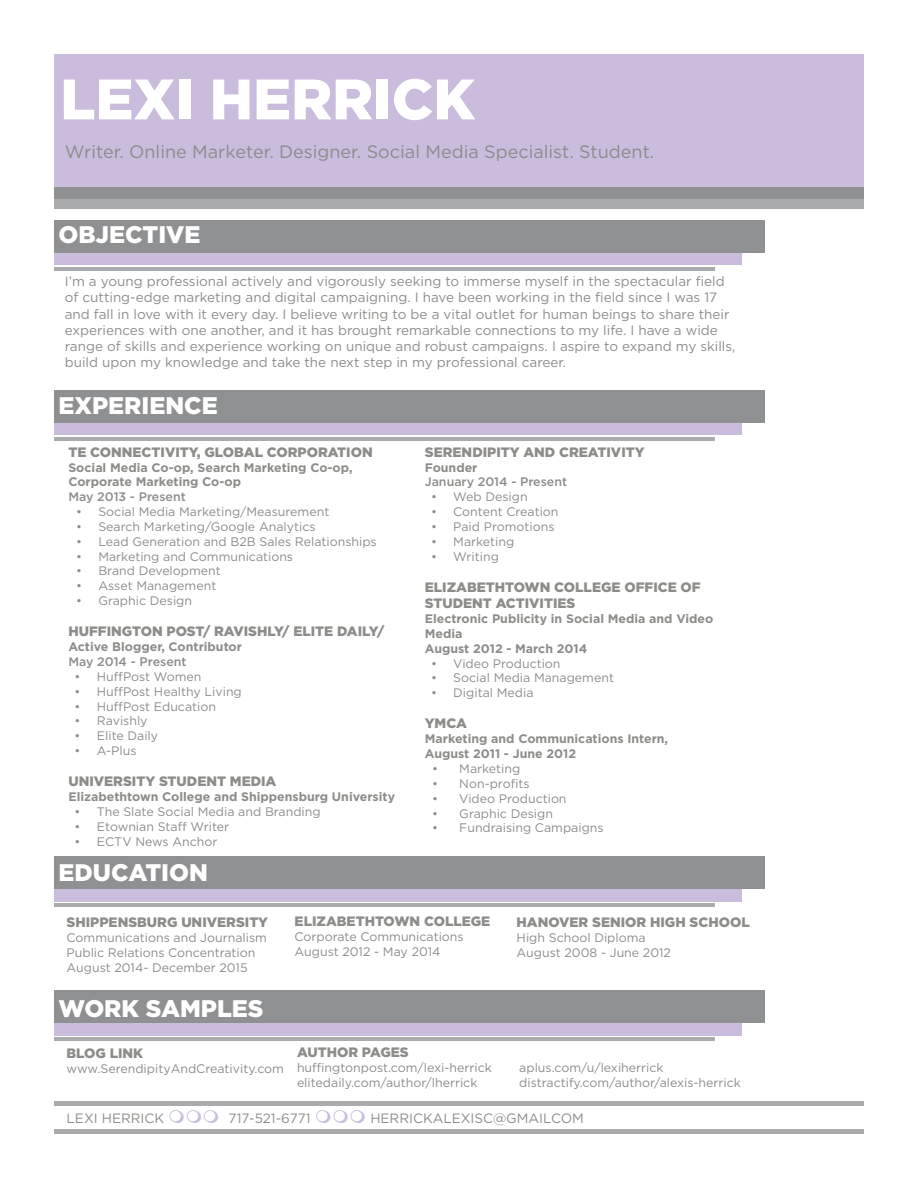
<style>
.page{position:relative;width:918px;height:1188px;background:#fff}
.page>*{position:absolute;margin:0;border:0;box-sizing:border-box;transform-origin:0 0}
.t1{font:900 57px "Gotham";color:#fff}
.t2{font:900 24px "Gotham";color:#fff}
.t3{font:18px "Gotham";color:#8d8c89}
.t4{font:900 13.65px/16.4px "Gotham";color:#8d8c89}
.t5{font:13.5px/16.2px "Gotham";color:#8d8c89}
.t6{font:13.5px "Gotham";color:#8d8c88}
.t7{font:12.3px/14.9px "Gotham";color:#8d8c89}
.t8{font:700 12.3px/14.9px "Gotham";color:#8d8c89}
.t9{font:500 12.3px "Gotham";color:#8d8c89}
</style>
<div class="page">
<div style="left:54px;top:54px;width:810px;height:132px;background:#c9bcdd"></div>
<div style="left:54px;top:187px;width:810px;height:11px;background:#8e9092"></div>
<div style="left:54px;top:200px;width:810px;height:9px;background:#aaabad"></div>
<div style="left:54px;top:889px;width:688px;height:13px;background:#c9bcdd"></div>
<div style="left:54px;top:856px;width:711px;height:33px;background:#8e9092"></div>
<div style="left:54px;top:1023px;width:688px;height:13px;background:#c9bcdd"></div>
<div style="left:54px;top:991px;width:711px;height:32px;background:#8e9092"></div>
<hr style="left:54px;top:903px;width:661px;height:4px;background:#aaabad">
<hr style="left:54px;top:1037px;width:661px;height:4px;background:#aaabad">
<div style="left:54px;top:1129px;width:810px;height:5px;background:#aaabad"></div>
<hr style="left:54px;top:1101px;width:810px;height:4px;background:#aaabad">
<div style="left:54px;top:422px;width:688px;height:13px;background:#c9bcdd"></div>
<div style="left:54px;top:390px;width:711px;height:32px;background:#8e9092"></div>
<hr style="left:54px;top:437px;width:661px;height:4px;background:#aaabad">
<div style="left:54px;top:253px;width:688px;height:12px;background:#c9bcdd"></div>
<div style="left:54px;top:220px;width:711px;height:32px;background:#8e9092"></div>
<hr style="left:54px;top:267px;width:661px;height:4px;background:#aaabad">
<h1 class="t1" style="left:60px;top:60px;width:416px">LEXI HERRICK</h1>
<h3 class="t3" style="left:65px;top:141px;width:591px">Writer. Online Marketer. Designer. Social Media Specialist. Student.</h3>
<h2 class="t2" style="left:58px;top:218px;width:144px">OBJECTIVE</h2>
<p class="t5" style="left:65px;top:273px;width:672px">I’m a young professional actively and vigorously seeking to immerse myself in the spectacular field of cutting-edge marketing and digital campaigning. I have been working in the field since I was 17 and fall in love with it every day. I believe writing to be a vital outlet for human beings to share their experiences with one another, and it has brought remarkable connections to my life. I have a wide range of skills and experience working on unique and robust campaigns. I aspire to expand my skills, build upon my knowledge and take the next step in my professional career.</p>
<h2 class="t2" style="left:58px;top:389px;width:161px">EXPERIENCE</h2>
<p class="t4" style="left:68px;top:444px;width:306px">TE CONNECTIVITY, GLOBAL CORPORATION</p>
<p class="t8" style="left:68px;top:460px;width:286px">Social Media Co-op, Search Marketing Co-op,<br>Corporate Marketing Co-op</p>
<p class="t9" style="left:68px;top:489px;width:119px">May 2013 - Present</p>
<p class="t7" style="left:76px;top:504px;width:255px">• Social Media Marketing/Measurement</p>
<p class="t7" style="left:76px;top:519px;width:241px">• Search Marketing/Google Analytics</p>
<p class="t7" style="left:76px;top:534px;width:302px">• Lead Generation and B2B Sales Relationships</p>
<p class="t7" style="left:76px;top:549px;width:219px">• Marketing and Communications</p>
<p class="t7" style="left:76px;top:563px;width:146px">• Brand Development</p>
<p class="t7" style="left:76px;top:578px;width:142px">• Asset Management</p>
<p class="t7" style="left:76px;top:593px;width:117px">• Graphic Design</p>
<p class="t4" style="left:68px;top:623px;width:317px">HUFFINGTON POST/ RAVISHLY/ ELITE DAILY/</p>
<p class="t8" style="left:68px;top:639px;width:175px">Active Blogger, Contributor</p>
<p class="t9" style="left:68px;top:654px;width:120px">May 2014 - Present</p>
<p class="t7" style="left:75px;top:669px;width:128px">• HuffPost Women</p>
<p class="t7" style="left:75px;top:684px;width:169px">• HuffPost Healthy Living</p>
<p class="t7" style="left:75px;top:699px;width:143px">• HuffPost Education</p>
<p class="t7" style="left:75px;top:713px;width:75px">• Ravishly</p>
<p class="t7" style="left:75px;top:728px;width:85px">• Elite Daily</p>
<p class="t7" style="left:75px;top:743px;width:63px">• A-Plus</p>
<p class="t4" style="left:68px;top:773px;width:210px">UNIVERSITY STUDENT MEDIA</p>
<p class="t8" style="left:68px;top:789px;width:328px">Elizabethtown College and Shippensburg University</p>
<p class="t7" style="left:75px;top:804px;width:248px">• The Slate Social Media and Branding</p>
<p class="t7" style="left:75px;top:819px;width:156px">• Etownian Staff Writer</p>
<p class="t7" style="left:75px;top:834px;width:144px">• ECTV News Anchor</p>
<h2 class="t2" style="left:58px;top:856px;width:151px">EDUCATION</h2>
<p class="t4" style="left:425px;top:444px;width:221px">SERENDIPITY AND CREATIVITY</p>
<p class="t8" style="left:425px;top:460px;width:54px">Founder</p>
<p class="t9" style="left:425px;top:474px;width:144px">January 2014 - Present</p>
<p class="t7" style="left:431px;top:489px;width:98px">• Web Design</p>
<p class="t7" style="left:431px;top:504px;width:129px">• Content Creation</p>
<p class="t7" style="left:431px;top:519px;width:125px">• Paid Promotions</p>
<p class="t7" style="left:431px;top:534px;width:85px">• Marketing</p>
<p class="t7" style="left:431px;top:549px;width:69px">• Writing</p>
<p class="t4" style="left:425px;top:579px;width:277px">ELIZABETHTOWN COLLEGE OFFICE OF<br>STUDENT ACTIVITIES</p>
<p class="t8" style="left:425px;top:611px;width:290px">Electronic Publicity in Social Media and Video<br>Media<br>August 2012 - March 2014</p>
<p class="t7" style="left:431px;top:656px;width:131px">• Video Production</p>
<p class="t7" style="left:431px;top:670px;width:185px">• Social Media Management</p>
<p class="t7" style="left:431px;top:685px;width:104px">• Digital Media</p>
<p class="t4" style="left:425px;top:715px;width:44px">YMCA</p>
<p class="t8" style="left:425px;top:731px;width:245px">Marketing and Communications Intern,<br>August 2011 - June 2012</p>
<p class="t7" style="left:432px;top:761px;width:90px">• Marketing</p>
<p class="t7" style="left:432px;top:776px;width:99px">• Non-profits</p>
<p class="t7" style="left:432px;top:791px;width:136px">• Video Production</p>
<p class="t7" style="left:432px;top:806px;width:122px">• Graphic Design</p>
<p class="t7" style="left:432px;top:820px;width:173px">• Fundraising Campaigns</p>
<p class="t4" style="left:67px;top:914px;width:203px">SHIPPENSBURG UNIVERSITY</p>
<p class="t7" style="left:67px;top:930px;width:202px">Communications and Journalism<br>Public Relations Concentration<br>August 2014- December 2015</p>
<h2 class="t2" style="left:58px;top:984px;width:122px">CONTACT</h2>
<h2 class="t2" style="left:58px;top:992px;width:207px">WORK SAMPLES</h2>
<p class="t4" style="left:67px;top:1045px;width:78px">BLOG LINK</p>
<p class="t7" style="left:67px;top:1061px;width:219px">www.SerendipityAndCreativity.com</p>
<p class="t4" style="left:295px;top:913px;width:197px">ELIZABETHTOWN COLLEGE</p>
<p class="t7" style="left:295px;top:929px;width:171px">Corporate Communications<br>August 2012 - May 2014</p>
<p class="t4" style="left:517px;top:914px;width:235px">HANOVER SENIOR HIGH SCHOOL</p>
<p class="t7" style="left:517px;top:930px;width:156px">High School Diploma<br>August 2008 - June 2012</p>
<p class="t4" style="left:297px;top:1044px;width:113px">AUTHOR PAGES</p>
<p class="t7" style="left:297px;top:1060px;width:196px">huffingtonpost.com/lexi-herrick elitedaily.com/author/lherrick</p>
<p class="t7" style="left:519px;top:1060px;width:223px">aplus.com/u/lexiherrick distractify.com/author/alexis-herrick</p>
<p class="t6" style="left:67px;top:1109px;width:99px">LEXI HERRICK</p>
<p class="t6" style="left:229px;top:1109px;width:84px">717-521-6771</p>
<p class="t6" style="left:370px;top:1109px;width:215px">HERRICKALEXISC@GMAILCOM</p>
</div>
